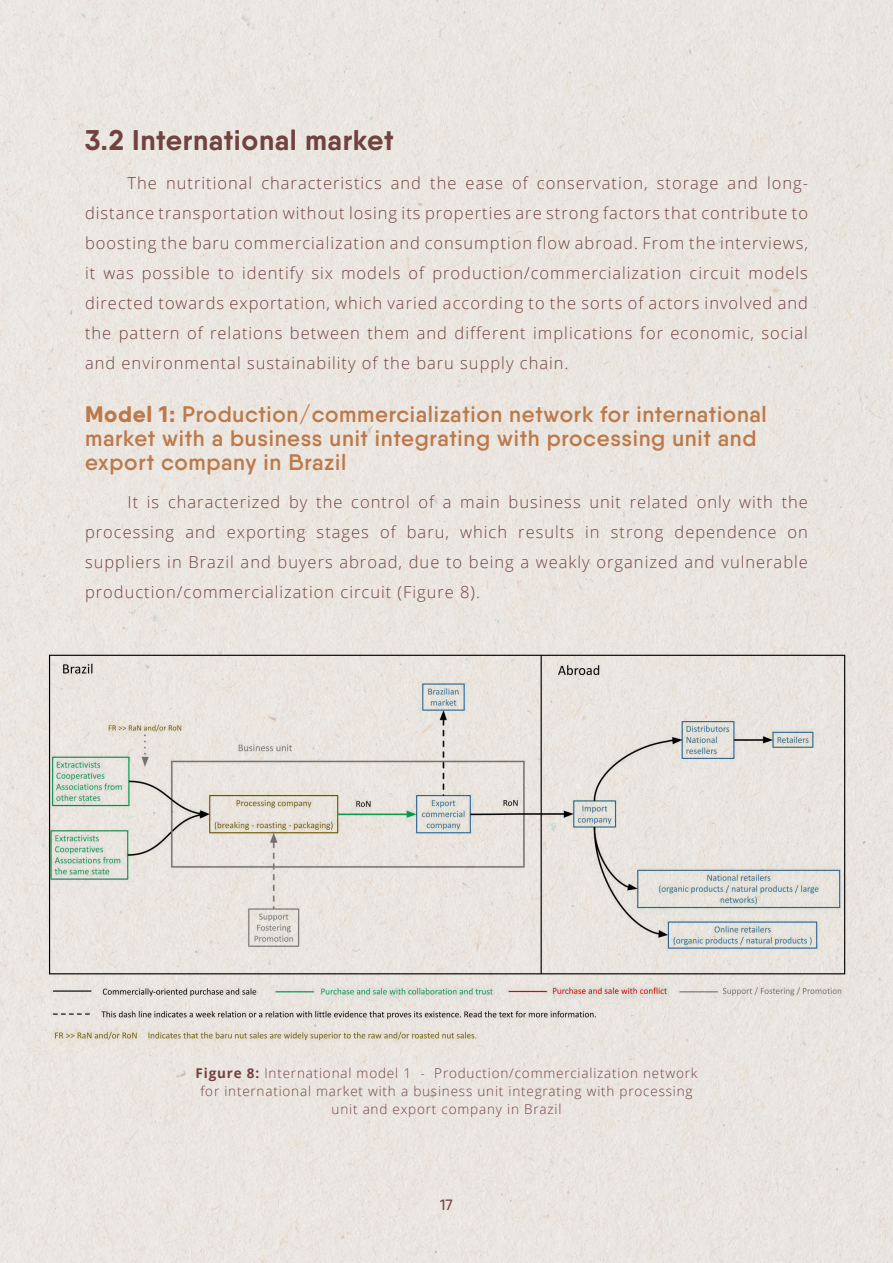
<style>
.page{position:relative;width:893px;height:1263px;background:#eae5e0}
.page>*{position:absolute;margin:0;border:0;box-sizing:border-box;transform-origin:0 0}
.t1{font:700 28.5px "Qanelas Soft";letter-spacing:.02em;color:#714340}
.t2{font:600 22.5px/23.7px "Qanelas Soft";letter-spacing:.03em;color:#bc7a4b}
.t3{font:300 16.5px/30px "Open Sans";letter-spacing:.06em;color:#714340;text-align:justify}
.t4{font:500 15px "Qanelas Soft";color:#714340}
.t5{font:300 13.5px/18px "Open Sans";letter-spacing:.06em;color:#714340;text-align:center}
.s1{font-weight:800}
.s2{font-weight:700}
</style>
<div class="page">
<img style="left:44px;top:641px;width:805px;height:405px">
<h1 class="t1" style="left:85px;top:123px;width:310px">3.2 International market</h1>
<p class="t3" style="left:85px;top:167px;width:724px;text-indent:43px">The nutritional characteristics and the ease of conservation, storage and long&shy;distance transportation without losing its properties are strong factors that contribute to boosting the baru commercialization and consumption flow abroad. From the interviews, it was possible to identify six models of production/commercialization circuit models directed towards exportation, which varied according to the sorts of actors involved and the pattern of relations between them and different implications for economic, social and environmental sustainability of the baru supply chain.</p>
<h2 class="t2" style="left:85px;top:402px;width:683px"><span class="s1">Model 1:</span> Production/commercialization network for international market with a business unit integrating with processing unit and export company in Brazil</h2>
<p class="t3" style="left:85px;top:487px;width:724px;text-indent:43px">It is characterized by the control of a main business unit related only with the processing and exporting stages of baru, which results in strong dependence on suppliers in Brazil and buyers abroad, due to being a weakly organized and vulnerable production/commercialization circuit (Figure 8).</p>
<p class="t5" style="left:196px;top:1063px;width:503px"><span class="s2">Figure 8:</span> International model 1 - Production/commercialization network for international market with a business unit integrating with processing unit and export company in Brazil</p>
<p class="t4" style="left:440px;top:1196px;width:14px">17</p>
</div>
